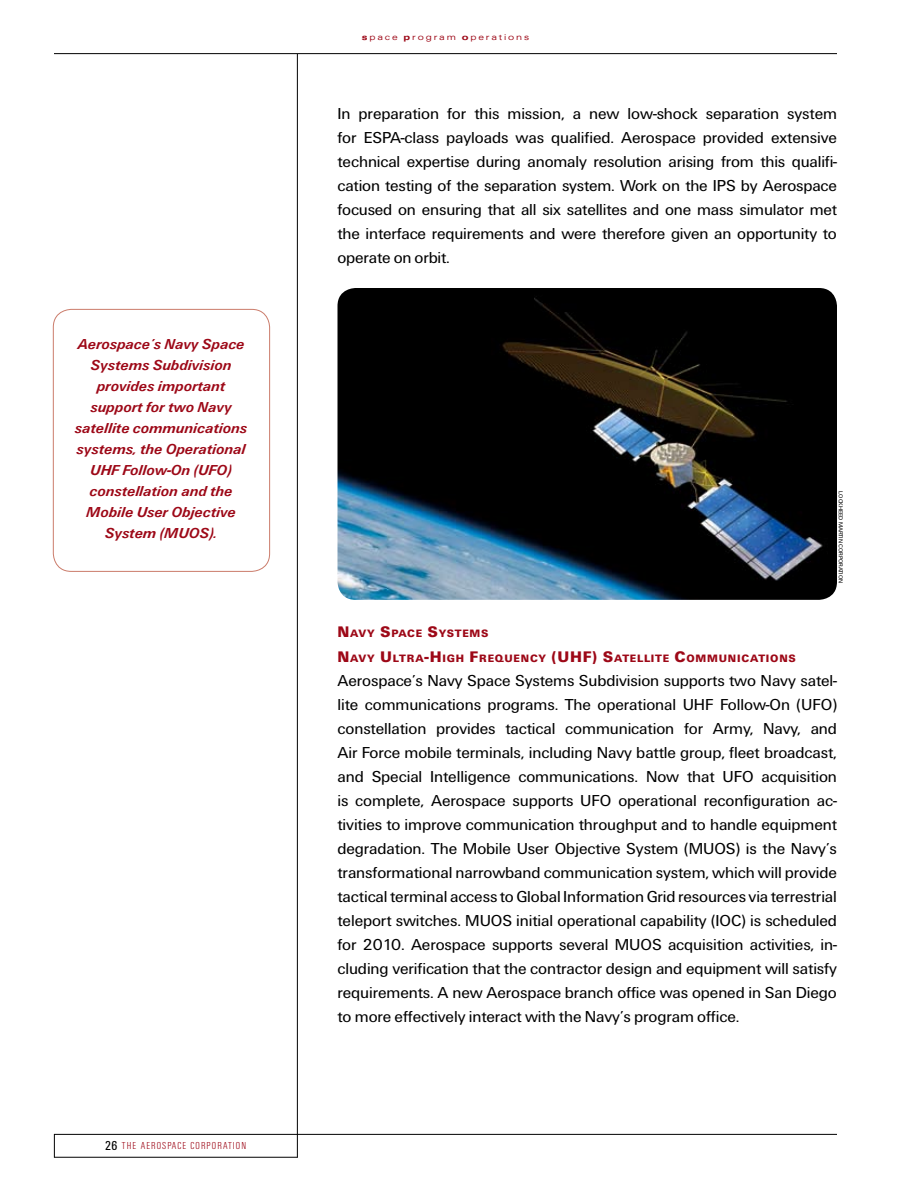
<style>
.page{position:relative;width:918px;height:1188px;background:#fff}
.page>*{position:absolute;margin:0;border:0;box-sizing:border-box;transform-origin:0 0}
.t1{font:16.5px/24px "U55";letter-spacing:-.01em;color:#000;text-align:justify}
.t2{font:15px/21px "U66";letter-spacing:-.005em;color:#9d0817;text-align:center}
.t3{font:11.1px "U75";letter-spacing:.07em;color:#9d0817}
.t4{font:11.1px "U75";letter-spacing:.05em;color:#9d0817}
.t5{font:10.5px "U47";letter-spacing:.11em;color:#9d0817}
.t6{font:9px "U53";letter-spacing:.21em;color:#9d0817}
.t7{font:6px "U55";letter-spacing:-.005em;color:#000}
.s1{font-family:"U57";font-size:13.5px;color:#000}
.s2{font-family:"U73"}
.s3{font-size:15.9px}
</style>
<div class="page">
<hr style="left:297px;top:54px;width:1px;height:1104px;background:#000">
<hr style="left:54px;top:53px;width:783px;height:1px;background:#000">
<hr style="left:54px;top:1134px;width:783px;height:1px;background:#000">
<hr style="left:54px;top:1157px;width:244px;height:1px;background:#000">
<svg style="left:54px;top:1135px;width:1px;height:23px"></svg>
<div style="left:53px;top:309px;width:217px;height:263px;border:1px solid #cb7c6b;border-radius:18px"></div>
<img style="left:338px;top:288px;width:499px;height:312px;border-radius:18px">
<p class="t2" style="left:75px;top:335px;width:174px">Aerospace’s Navy Space<br>Systems Subdivision provides important support for two Navy satellite communications systems, the Operational<br>UHF Follow-On (UFO) constellation and the<br>Mobile User Objective<br>System (MUOS).</p>
<p class="t5" style="left:105px;top:1139px;width:143px"><span class="s1">26</span> THE AEROSPACE CORPORATION</p>
<p class="t6" style="left:362px;top:31px;width:169px"><span class="s2">s</span>pace <span class="s2">p</span>rogram <span class="s2">o</span>perations</p>
<p class="t1" style="left:338px;top:103px;width:501px">In preparation for this mission, a new low-shock separation system for ESPA-class payloads was qualified. Aerospace provided extensive technical expertise during anomaly resolution arising from this qualifi&shy;cation testing of the separation system. Work on the IPS by Aerospace focused on ensuring that all six satellites and one mass simulator met the interface requirements and were therefore given an opportunity to operate on orbit.</p>
<p class="t7" style="left:845px;top:491px;width:93px;rotate:90deg">LOCKHEED MARTIN Corporation</p>
<p class="t4" style="left:338px;top:626px;width:152px"><span class="s3">N</span>AVY <span class="s3">S</span>PACE <span class="s3">S</span>YSTEMS</p>
<p class="t3" style="left:338px;top:651px;width:232px"><span class="s3">N</span>AVY <span class="s3">U</span> LTRA<span class="s3">-H</span> IGH <span class="s3">F</span>REQUENCY <span class="s3">(UHF</span></p>
<p class="t3" style="left:592px;top:651px;width:205px"><span class="s3">) S</span>ATELLITE <span class="s3">C</span>OMMUNICATIONS</p>
<p class="t1" style="left:338px;top:670px;width:501px">Aerospace’s Navy Space Systems Subdivision supports two Navy satel&shy;lite communications programs. The operational UHF Follow-On (UFO) constellation provides tactical communication for Army, Navy, and Air Force mobile terminals, including Navy battle group, fleet broadcast, and Special Intelligence communications. Now that UFO acquisition is complete, Aerospace supports UFO operational reconfiguration ac&shy;tivities to improve communication throughput and to handle equipment degradation. The Mobile User Objective System (MUOS) is the Navy’s transformational narrowband communication system, which will provide tactical terminal access to Global Information Grid resources via terrestrial teleport switches. MUOS initial operational capability (IOC) is scheduled for 2010. Aerospace supports several MUOS acquisition activities, in&shy;cluding verification that the contractor design and equipment will satisfy requirements. A new Aerospace branch office was opened in San Diego to more effectively interact with the Navy’s program office.</p>
</div>
